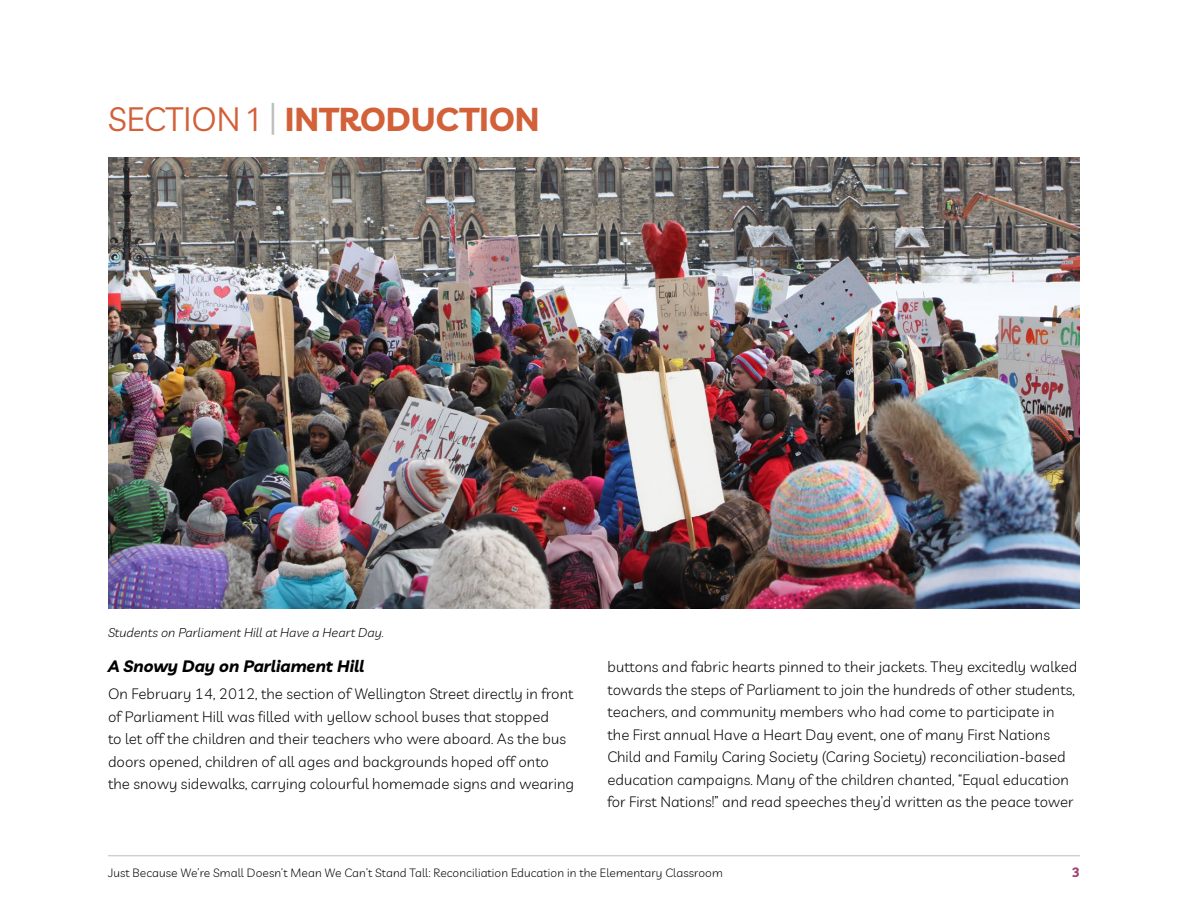
<style>
.page{position:relative;width:1188px;height:918px;background:#fff}
.page>*{position:absolute;margin:0;border:0;box-sizing:border-box;transform-origin:0 0}
.head1_38400{font:700 33px "Livvic";color:#d26039}
.sub1_38400{font:italic 700 16.5px "Livvic";color:#000}
.body_38400{font:300 15px/22.5px "Livvic";letter-spacing:.005em;color:#000}
.t1{font:700 13.5px "Livvic";color:#a04374}
.caption_38400{font:italic 300 12.75px "Livvic";letter-spacing:.005em;color:#000}
.t2{font:300 12px "Livvic";letter-spacing:.01em;color:#000}
.s1{font-weight:400}
.s2{font-weight:400;color:#bcbec0}
</style>
<div class="page">
<hr style="left:108px;top:855px;width:972px;height:1px;background:#bcbec0">
<img style="left:108px;top:158px;width:972px;height:450px">
<p class="head1_38400" style="left:108px;top:94px;width:433px"><span class="s1">SECTION 1</span> <span class="s2">|</span> INTRODUCTION</p>
<p class="caption_38400" style="left:108px;top:623px;width:277px">Students on Parliament Hill at Have a Heart Day.</p>
<p class="sub1_38400" style="left:108px;top:653px;width:258px">A Snowy Day on Parliament Hill</p>
<p class="body_38400" style="left:108px;top:682px;width:468px">On February 14, 2012, the section of Wellington Street directly in front of Parliament Hill was filled with yellow school buses that stopped<br>to let off the children and their teachers who were aboard. As the bus doors opened, children of all ages and backgrounds hoped off onto the snowy sidewalks, carrying colourful homemade signs and wearing</p>
<p class="body_38400" style="left:608px;top:655px;width:471px">buttons and fabric hearts pinned to their jackets. They excitedly walked towards the steps of Parliament to join the hundreds of other students, teachers, and community members who had come to participate in the First annual Have a Heart Day event, one of many First Nations Child and Family Caring Society (Caring Society) reconciliation-based education campaigns. Many of the children chanted, “Equal education for First Nations!” and read speeches they’d written as the peace tower</p>
<p class="t2" style="left:108px;top:864px;width:616px">Just Because We’re Small Doesn’t Mean We Can’t Stand Tall: Reconciliation Education in the Elementary Classroom</p>
<p class="t1" style="left:1072px;top:862px;width:10px">3</p>
</div>
